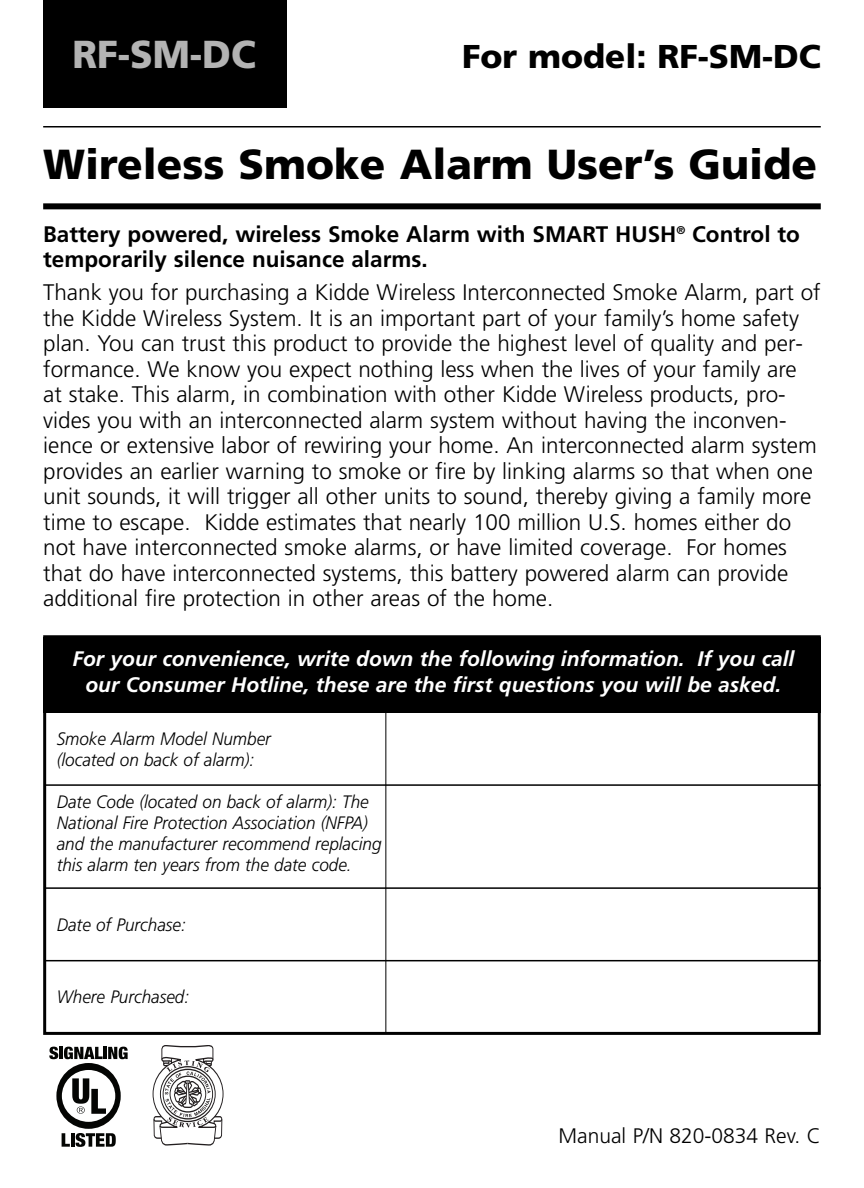
<style>
.page{position:relative;width:864px;height:1188px;background:#fff}
.page>*{position:absolute;margin:0;border:0;box-sizing:border-box;transform-origin:0 0}
.t1{font:900 42px "Frutiger";color:#000}
.t2{font:900 39px "Frutiger";color:#b3b3b3;scale:.95 1}
.t3{font:900 33px "Frutiger";color:#000}
.t4{font:300 22.5px/25.5px "Frutiger";color:#000}
.t5{font:700 22.5px/25.5px "Frutiger";color:#000}
.t6{font:italic 700 21px/25.5px "Frutiger";color:#fff;text-align:center}
.t7{font:300 21px "Frutiger";color:#000}
.t8{font:italic 300 18px/21px "Frutiger";color:#000;scale:.95 1}
</style>
<div class="page">
<div style="left:43px;top:0;width:243px;height:108px;background:#000"></div>
<div style="left:43px;top:635px;width:778px;height:400px;border:3px solid #000"></div>
<hr style="left:45px;top:784px;width:776px;height:2px;background:#000">
<hr style="left:45px;top:960px;width:776px;height:1px;background:#000">
<hr style="left:45px;top:887px;width:776px;height:2px;background:#000">
<div style="left:43px;top:637px;width:778px;height:75px;background:#000"></div>
<hr style="left:385px;top:709px;width:1px;height:324px;background:#000">
<hr style="left:43px;top:126px;width:778px;height:2px;background:#000">
<div style="left:43px;top:203px;width:778px;height:6px;background:#000"></div>
<svg style="left:49px;top:1047px;width:9px;height:12px"></svg>
<hr style="left:59px;top:1047px;width:4px;height:12px;background:#040503">
<svg style="left:64px;top:1047px;width:64px;height:12px"></svg>
<svg style="left:62px;top:1133px;width:8px;height:14px"></svg>
<hr style="left:71px;top:1133px;width:3px;height:14px;background:#040503">
<svg style="left:76px;top:1133px;width:40px;height:14px"></svg>
<div style="left:56px;top:1063px;width:65px;height:65px;border:6px solid #040503;border-radius:50%"></div>
<svg style="left:72px;top:1078px;width:34px;height:36px"></svg>
<svg style="left:152px;top:1045px;width:72px;height:100px"></svg>
<h2 class="t2" style="left:73px;top:39px;width:194px">RF-SM-DC</h2>
<h3 class="t3" style="left:462px;top:43px;width:360px">For model: RF-SM-DC</h3>
<h1 class="t1" style="left:43px;top:148px;width:775px">Wireless Smoke Alarm User’s Guide</h1>
<p class="t5" style="left:43px;top:223px;width:758px">Battery powered, wireless Smoke Alarm with SMART HUSH<sup>®</sup> Control to temporarily silence nuisance alarms.</p>
<p class="t4" style="left:43px;top:282px;width:779px">Thank you for purchasing a Kidde Wireless Interconnected Smoke Alarm, part of the Kidde Wireless System. It is an important part of your family’s home safety plan. You can trust this product to provide the highest level of quality and per&shy;formance. We know you expect nothing less when the lives of your family are at stake. This alarm, in combination with other Kidde Wireless products, pro&shy;vides you with an interconnected alarm system without having the inconven&shy;ience or extensive labor of rewiring your home. An interconnected alarm system provides an earlier warning to smoke or fire by linking alarms so that when one unit sounds, it will trigger all other units to sound, thereby giving a family more time to escape. Kidde estimates that nearly 100 million U.S. homes either do not have interconnected smoke alarms, or have limited coverage. For homes that do have interconnected systems, this battery powered alarm can provide additional fire protection in other areas of the home.</p>
<p class="t6" style="left:73px;top:648px;width:723px">For your convenience, write down the following information. If you call our Consumer Hotline, these are the first questions you will be asked.</p>
<p class="t8" style="left:57px;top:730px;width:227px">Smoke Alarm Model Number (located on back of alarm):</p>
<p class="t8" style="left:57px;top:793px;width:344px">Date Code (located on back of alarm): The National Fire Protection Association (NFPA) and the manufacturer recommend replacing this alarm ten years from the date code.</p>
<p class="t8" style="left:57px;top:916px;width:138px">Date of Purchase:</p>
<p class="t8" style="left:57px;top:988px;width:141px">Where Purchased:</p>
<p class="t7" style="left:559px;top:1127px;width:264px">Manual P/N 820-0834 Rev. C</p>
</div>
